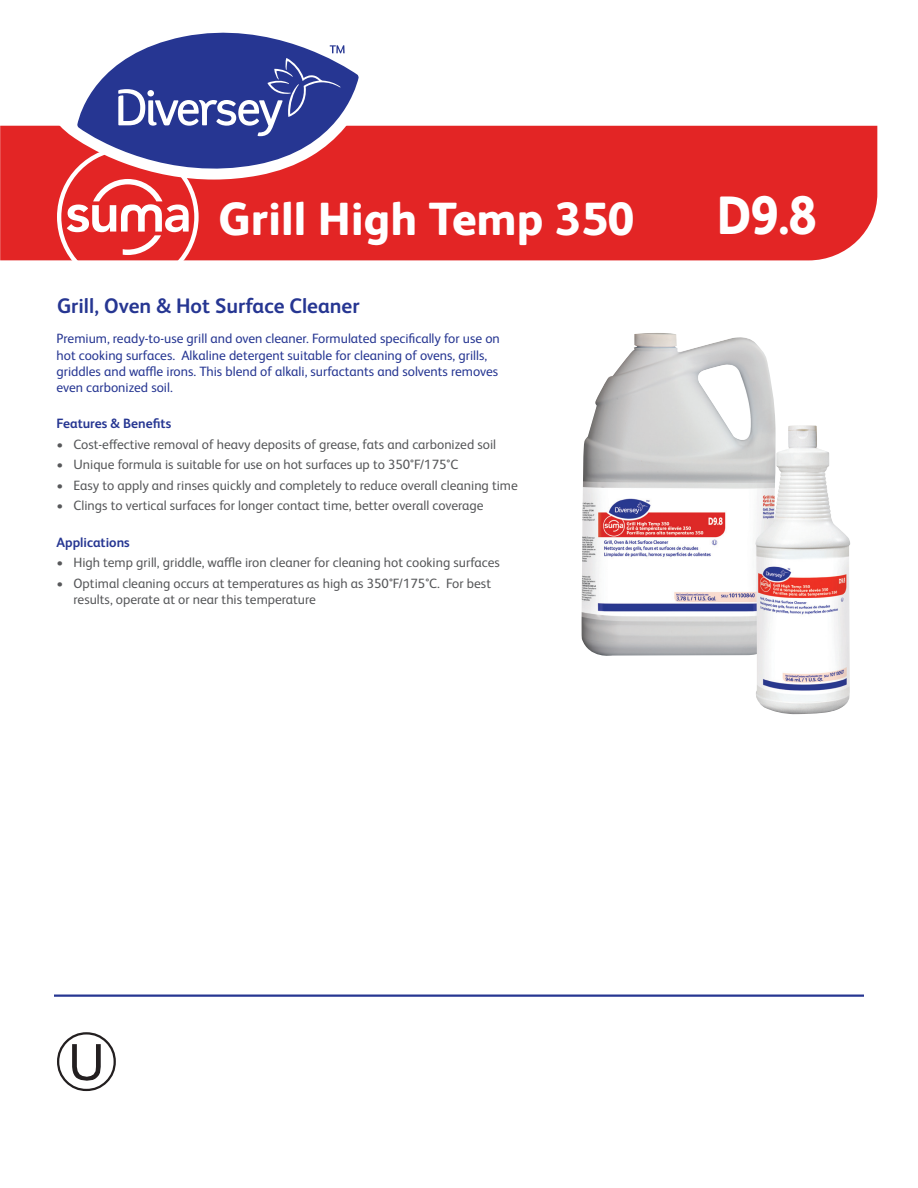
<style>
.page{position:relative;width:918px;height:1188px;background:#fff}
.page>*{position:absolute;margin:0;border:0;box-sizing:border-box;transform-origin:0 0}
.t1{font:800 54px "FS Albert Pro";color:#fff;scale:.9 1}
.t2{font:800 46.5px "FS Albert Pro";color:#fff}
.t3{font:700 21px "FS Albert Pro";color:#263692}
.t4{font:13.5px/16.2px "FS Albert Pro";color:#57585a}
.t5{font:13.5px/16.2px "FS Albert Pro";color:#263692}
.t6{font:700 13.5px "FS Albert Pro";color:#263692}
</style>
<div class="page">
<div style="left:0;top:126px;width:877px;height:134px;background:#e32525"></div>
<hr style="left:54px;top:995px;width:810px;height:2px;background:#263692">
<svg style="left:57px;top:180px;width:142px;height:81px"></svg>
<svg style="left:57px;top:1032px;width:59px;height:59px"></svg>
<img style="left:582px;top:333px;width:194px;height:323px">
<img style="left:755px;top:426px;width:95px;height:289px">
<svg style="left:57px;top:125px;width:317px;height:55px;background:#e53c3c"></svg>
<svg style="left:77px;top:32px;width:282px;height:149px"></svg>
<svg style="left:118px;top:45px;width:227px;height:91px;background:#4b58a4"></svg>
<h2 class="t2" style="left:219px;top:182px;width:417px">Grill High Temp 350</h2>
<h1 class="t1" style="left:717px;top:173px;width:112px">D9.8</h1>
<h3 class="t3" style="left:57px;top:291px;width:304px">Grill, Oven &amp; Hot Surface Cleaner</h3>
<p class="t5" style="left:57px;top:330px;width:445px">Premium, ready-to-use grill and oven cleaner. Formulated specifically for use on hot cooking surfaces. Alkaline detergent suitable for cleaning of ovens, grills, griddles and waffle irons. This blend of alkali, surfactants and solvents removes even carbonized soil.</p>
<p class="t6" style="left:57px;top:414px;width:116px">Features &amp; Benefits</p>
<p class="t4" style="left:57px;top:435px;width:441px">• Cost-effective removal of heavy deposits of grease, fats and carbonized soil</p>
<p class="t4" style="left:57px;top:456px;width:403px">• Unique formula is suitable for use on hot surfaces up to 350°F/175°C</p>
<p class="t4" style="left:57px;top:476px;width:463px">• Easy to apply and rinses quickly and completely to reduce overall cleaning time</p>
<p class="t4" style="left:57px;top:496px;width:428px">• Clings to vertical surfaces for longer contact time, better overall coverage</p>
<p class="t6" style="left:57px;top:532px;width:75px">Applications</p>
<p class="t4" style="left:57px;top:553px;width:445px">• High temp grill, griddle, waffle iron cleaner for cleaning hot cooking surfaces</p>
<p class="t4" style="left:74px;top:574px;width:419px;text-indent:-17px">• Optimal cleaning occurs at temperatures as high as 350°F/175°C. For best results, operate at or near this temperature</p>
</div>
